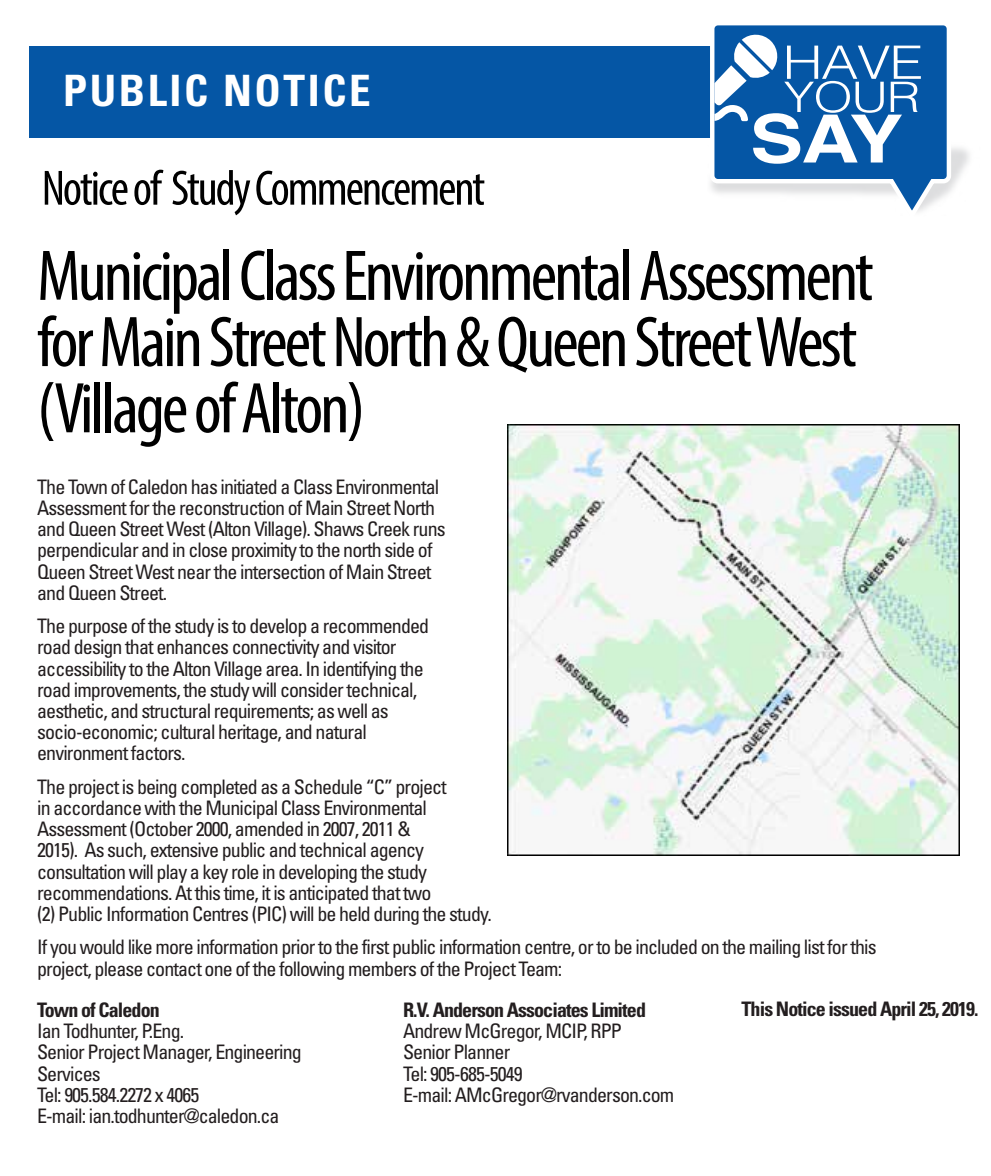
<style>
.page{position:relative;width:991px;height:1176px;background:#fff}
.page>*{position:absolute;margin:0;border:0;box-sizing:border-box;transform-origin:0 0}
.t1{font:condensed 72.5px/66.2px "Myriad Pro";letter-spacing:-.04em;color:#000}
.t2{font:700 66.5px "Helvetica";color:#fff;scale:1.2 1}
.t3{font:condensed 50px "Myriad Pro";letter-spacing:-.04em;color:#000}
.t4{font:300 46.25px "Helvetica";color:#fff;scale:1.2 1}
.t5{font:700 condensed 43.25px "Univers";letter-spacing:.06em;color:#fff}
.t6{font:300 42px "Helvetica";color:#fff;scale:1.2 1}
.t7{font:condensed 20px/21.2px "Univers";letter-spacing:-.045em;color:#231e1f}
.t8{font:700 condensed 20px "Univers";letter-spacing:-.045em;color:#231e1f}
</style>
<div class="page">
<div style="left:30px;top:46px;width:822px;height:91px;background:#0556a5"></div>
<img style="left:620px;top:137px;width:349px;height:52px">
<svg style="left:707px;top:46px;width:245px;height:147px"></svg>
<svg style="left:712px;top:25px;width:236px;height:187px"></svg>
<img style="left:507px;top:425px;width:451px;height:430px">
<h3 class="t5" style="left:63px;top:64px;width:309px">PUBLIC NOTICE</h3>
<h3 class="t3" style="left:42px;top:158px;width:444px">Notice of Study Commencement</h3>
<h3 class="t4" style="left:782px;top:23px;width:119px">HAVE</h3>
<h3 class="t6" style="left:783px;top:61px;width:115px">YOUR</h3>
<h2 class="t2" style="left:749px;top:85px;width:129px">SAY</h2>
<h1 class="t1" style="left:37px;top:242px;width:837px">Municipal Class Environmental Assessment for Main Street North &amp; Queen Street West (Village of Alton)</h1>
<p class="t7" style="left:37px;top:476px;width:410px">The Town of Caledon has initiated a Class Environmental Assessment for the reconstruction of Main Street North and Queen Street West (Alton Village). Shaws Creek runs perpendicular and in close proximity to the north side of Queen Street West near the intersection of Main Street and Queen Street.</p>
<p class="t7" style="left:37px;top:615px;width:393px">The purpose of the study is to develop a recommended road design that enhances connectivity and visitor accessibility to the Alton Village area. In identifying the road improvements, the study will consider technical, aesthetic, and structural requirements; as well as socio-economic; cultural heritage, and natural environment factors.</p>
<p class="t7" style="left:37px;top:775px;width:456px">The project is being completed as a Schedule “C” project<br>in accordance with the Municipal Class Environmental Assessment (October 2000, amended in 2007, 2011 &amp;<br>2015). As such, extensive public and technical agency consultation will play a key role in developing the study recommendations. At this time, it is anticipated that two<br>(2) Public Information Centres (PIC) will be held during the study.</p>
<p class="t7" style="left:37px;top:936px;width:840px">If you would like more information prior to the first public information centre, or to be included on the mailing list for this project, please contact one of the following members of the Project Team:</p>
<p class="t8" style="left:37px;top:997px;width:124px">Town of Caledon</p>
<p class="t7" style="left:37px;top:1020px;width:266px">Ian Todhunter, P.Eng.<br>Senior Project Manager, Engineering<br>Services<br>Tel: 905.584.2272 x 4065<br>E-mail: ian.todhunter@caledon.ca</p>
<p class="t8" style="left:403px;top:997px;width:244px">R.V. Anderson Associates Limited</p>
<p class="t8" style="left:741px;top:996px;width:238px">This Notice issued April 25, 2019.</p>
<p class="t7" style="left:403px;top:1020px;width:273px">Andrew McGregor, MCIP, RPP<br>Senior Planner<br>Tel: 905-685-5049<br>E-mail: AMcGregor@rvanderson.com</p>
</div>
